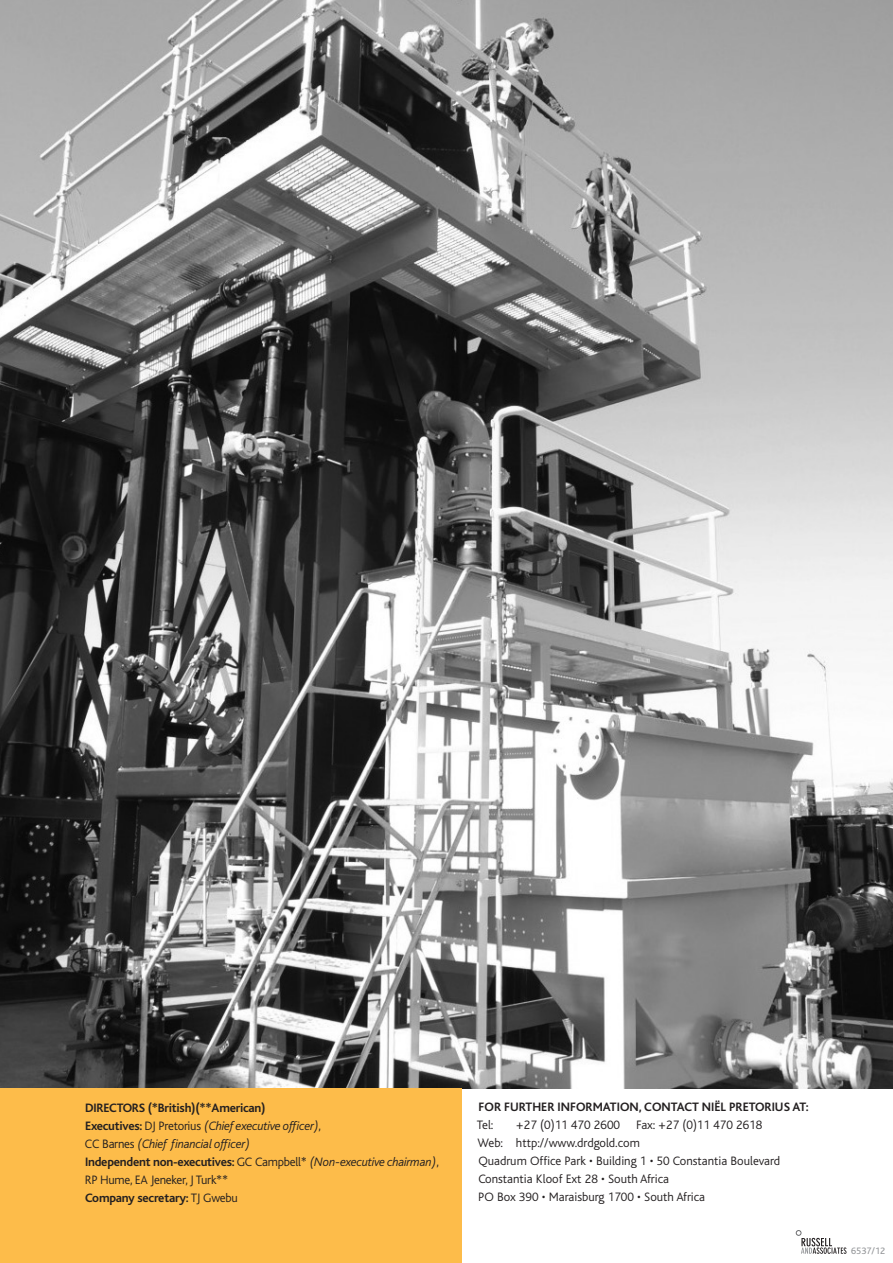
<style>
.page{position:relative;width:893px;height:1263px;background:#fff}
.page>*{position:absolute;margin:0;border:0;box-sizing:border-box;transform-origin:0 0}
.t1{font:300 12.75px/18px "Bliss";color:#231f20}
.t2{font:300 12.75px/18px "Bliss";letter-spacing:-.02em;color:#231f20}
.t3{font:italic 300 12.75px/18px "Bliss";letter-spacing:-.02em;color:#231f20}
.t4{font:700 12.75px "Bliss";letter-spacing:-.02em;color:#231f20}
.t5{font:700 12.75px "Bliss";color:#231f20}
.t6{font:9.75px "Bliss";color:#939598}
.s1{font-weight:700;font-style:normal}
.s2{font-style:normal}
.s3{font-weight:700}
.s4{font-style:italic}
.s5{font-weight:300}
</style>
<div class="page">
<img style="left:0;top:0;width:893px;height:1089px">
<div style="left:0;top:1089px;width:462px;height:174px;background:#fdbc4a"></div>
<svg style="left:796px;top:1230px;width:50px;height:24px"></svg>
<p class="t4" style="left:85px;top:1101px;width:182px">DIRECTORS (*British)(**American)</p>
<p class="t3" style="left:85px;top:1117px;width:238px"><span class="s1">Executives:</span> <span class="s2">DJ Pretorius</span> (Chief executive officer)<span class="s2">,<br>CC Barnes</span> (Chief financial officer)</p>
<p class="t2" style="left:85px;top:1153px;width:355px"><span class="s3">Independent non-executives:</span> GC Campbell* <span class="s4">(Non-executive chairman)</span>,<br>RP Hume, EA Jeneker, J Turk**</p>
<p class="t4" style="left:85px;top:1191px;width:154px">Company secretary: <span class="s5">TJ Gwebu</span></p>
<p class="t5" style="left:479px;top:1100px;width:332px">FOR FURTHER INFORMATION, CONTACT NIËL PRETORIUS AT:</p>
<p class="t1" style="left:477px;top:1116px;width:18px">Tel:</p>
<p class="t1" style="left:516px;top:1116px;width:248px">+27 (0)11 470 2600 Fax: +27 (0)11 470 2618</p>
<p class="t1" style="left:477px;top:1134px;width:164px">Web: http://www.drdgold.com</p>
<p class="t1" style="left:478px;top:1152px;width:303px">Quadrum Office Park • Building 1 • 50 Constantia Boulevard<br>Constantia Kloof Ext 28 • South Africa</p>
<p class="t1" style="left:478px;top:1188px;width:228px">PO Box 390 • Maraisburg 1700 • South Africa</p>
<p class="t6" style="left:851px;top:1245px;width:36px">6537/12</p>
</div>
